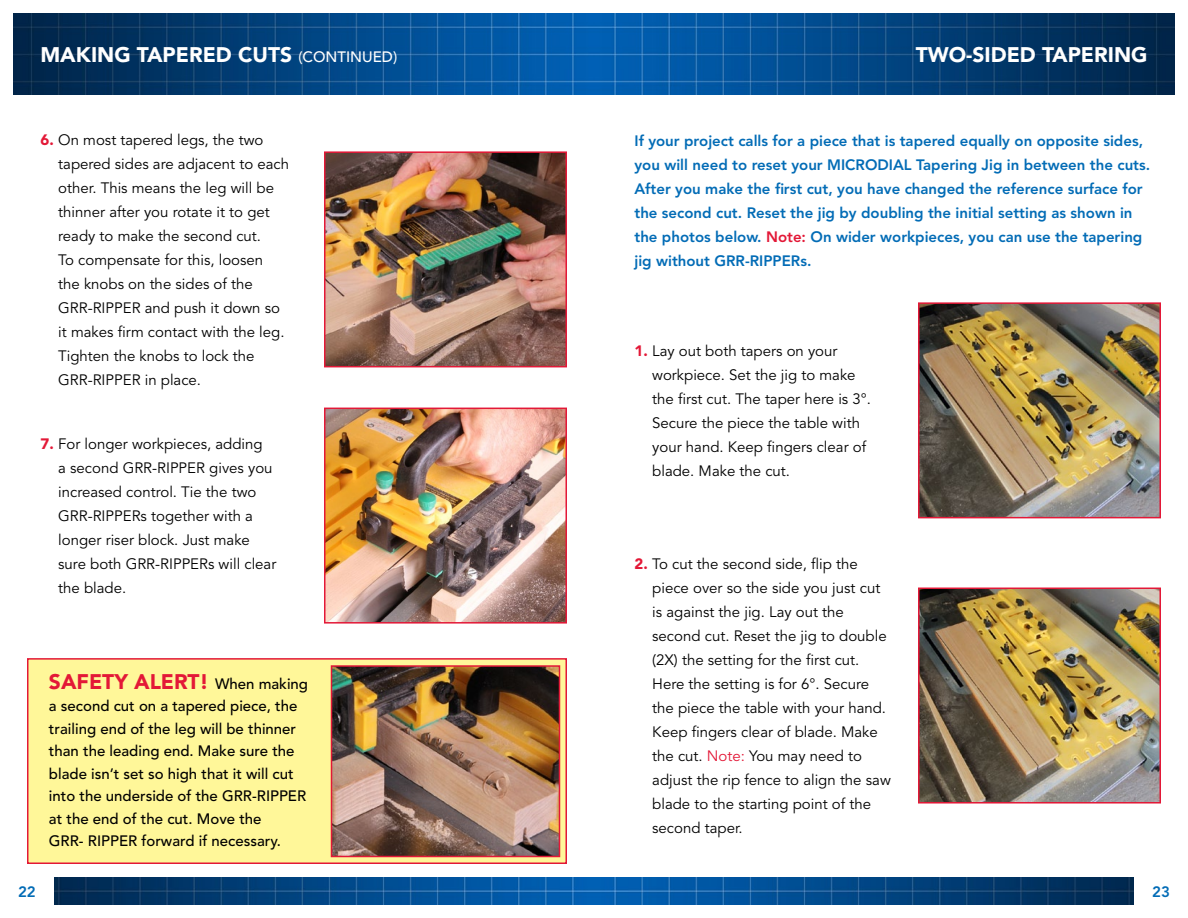
<style>
.page{position:relative;width:1188px;height:918px;background:#fff}
.page>*{position:absolute;margin:0;border:0;box-sizing:border-box;transform-origin:0 0}
.t1{font:900 21px "Avenir LT Std";color:#fff}
.t2{font:900 21px "Avenir LT Std";color:#e31837}
.t3{font:15px/24px "Avenir LT Std";color:#000}
.t4{font:800 15px/24px "Avenir LT Std";color:#036cb6}
.t5{font:500 15px/22.5px "Avenir LT Std";color:#000}
.s1{font-weight:500;font-size:15px}
.s2{font-weight:900;color:#e31837}
.s3{font-weight:500;font-size:15px;color:#000}
.s4{color:#e31837}
</style>
<div class="page">
<img style="left:54px;top:878px;width:1080px;height:26px">
<img style="left:14px;top:14px;width:1160px;height:80px">
<img style="left:921px;top:305px;width:237px;height:210px">
<div style="left:918px;top:302px;width:243px;height:216px;border:2px solid #e31837"></div>
<img style="left:921px;top:591px;width:237px;height:210px">
<div style="left:918px;top:588px;width:243px;height:216px;border:2px solid #e31837"></div>
<img style="left:327px;top:154px;width:237px;height:210px">
<div style="left:324px;top:151px;width:243px;height:216px;border:2px solid #e31837"></div>
<img style="left:327px;top:411px;width:237px;height:210px">
<div style="left:324px;top:408px;width:243px;height:216px;border:2px solid #e31837"></div>
<div style="left:27px;top:658px;width:540px;height:206px;background:#fff799;border:2px solid #e31837"></div>
<img style="left:334px;top:668px;width:223px;height:186px">
<div style="left:331px;top:665px;width:229px;height:192px;border:2px solid #e31837"></div>
<h1 class="t1" style="left:40px;top:42px;width:358px">MAKING TAPERED CUTS <span class="s1">(CONTINUED)</span></h1>
<p class="t3" style="left:58px;top:128px;width:232px;text-indent:-18px"><span class="s2">6.</span> On most tapered legs, the two tapered sides are adjacent to each other. This means the leg will be thinner after you rotate it to get ready to make the second cut.<br>To compensate for this, loosen<br>the knobs on the sides of the<br>GRR-RIPPER and push it down so it makes firm contact with the leg.<br>Tighten the knobs to lock the<br>GRR-RIPPER in place.</p>
<p class="t3" style="left:58px;top:432px;width:220px;text-indent:-18px"><span class="s2">7.</span> For longer workpieces, adding<br>a second GRR-RIPPER gives you increased control. Tie the two<br>GRR-RIPPERs together with a longer riser block. Just make sure both GRR-RIPPERs will clear the blade.</p>
<h1 class="t2" style="left:49px;top:669px;width:261px">SAFETY ALERT! <span class="s3">When making</span></h1>
<p class="t5" style="left:49px;top:695px;width:259px">a second cut on a tapered piece, the trailing end of the leg will be thinner than the leading end. Make sure the blade isn’t set so high that it will cut into the underside of the GRR-RIPPER at the end of the cut. Move the<br>GRR- RIPPER forward if necessary.</p>
<p class="t4" style="left:18px;top:880px;width:19px">22</p>
<h1 class="t1" style="left:916px;top:42px;width:233px">TWO-SIDED TAPERING</h1>
<p class="t4" style="left:635px;top:129px;width:517px">If your project calls for a piece that is tapered equally on opposite sides, you will need to reset your MICRODIAL Tapering Jig in between the cuts.<br>After you make the first cut, you have changed the reference surface for the second cut. Reset the jig by doubling the initial setting as shown in the photos below. <span class="s4">Note:</span> On wider workpieces, you can use the tapering jig without GRR-RIPPERs.</p>
<p class="t3" style="left:652px;top:339px;width:218px;text-indent:-18px"><span class="s2">1.</span> Lay out both tapers on your workpiece. Set the jig to make the first cut. The taper here is 3°.<br>Secure the piece the table with your hand. Keep fingers clear of blade. Make the cut.</p>
<p class="t3" style="left:652px;top:552px;width:240px;text-indent:-18px"><span class="s2">2.</span> To cut the second side, flip the piece over so the side you just cut is against the jig. Lay out the second cut. Reset the jig to double (2X) the setting for the first cut.<br>Here the setting is for 6°. Secure the piece the table with your hand.<br>Keep fingers clear of blade. Make the cut. <span class="s4">Note:</span> You may need to adjust the rip fence to align the saw blade to the starting point of the second taper.</p>
<p class="t4" style="left:1152px;top:880px;width:19px">23</p>
</div>
